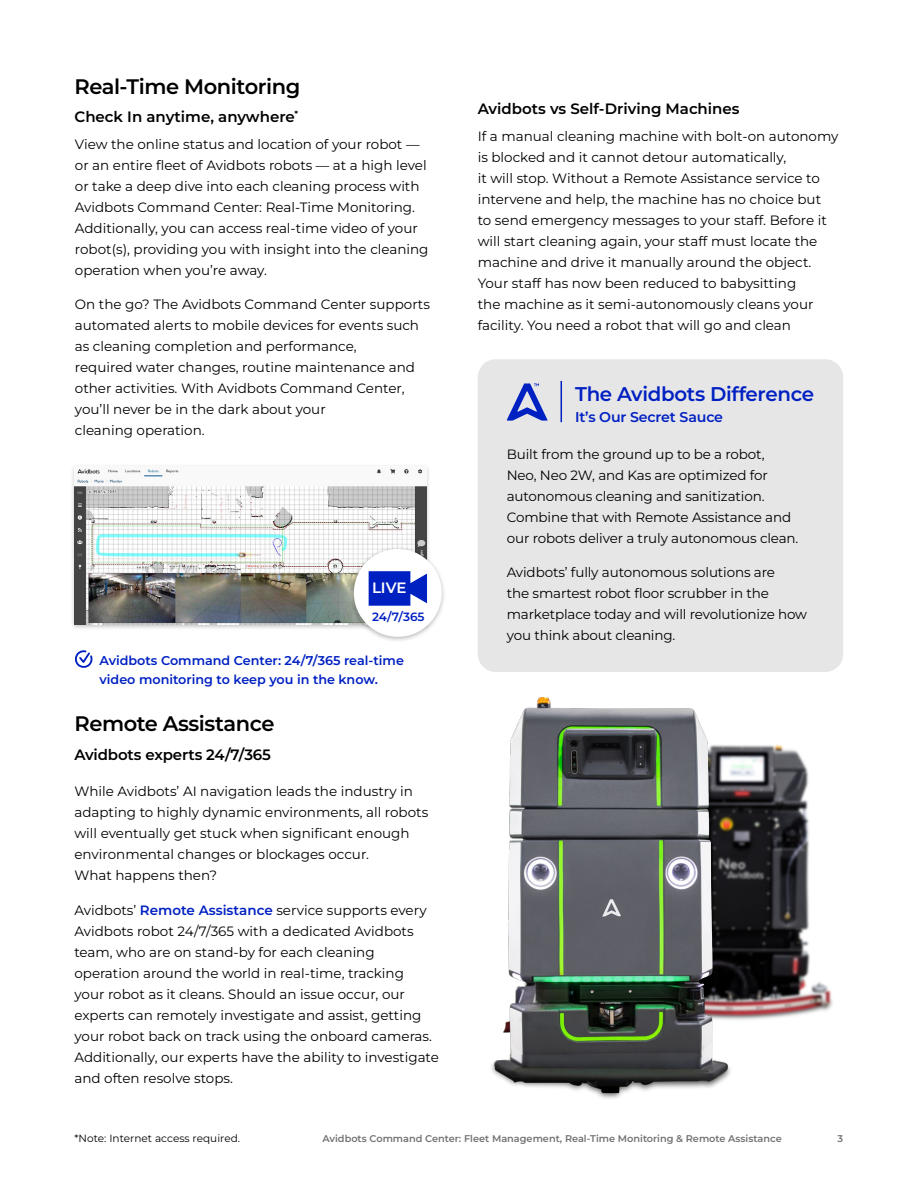
<style>
.page{position:relative;width:918px;height:1188px;background:#fff}
.page>*{position:absolute;margin:0;border:0;box-sizing:border-box;transform-origin:0 0}
.t1{font:600 21px "Montserrat";letter-spacing:-.02em;color:#000}
.t2{font:600 19.8px "Montserrat";letter-spacing:-.015em;color:#0020c2}
.t3{font:600 15px "Montserrat";color:#000}
.t4{font:600 15px "Montserrat";color:#fff}
.t5{font:600 14.1px "Montserrat";letter-spacing:-.01em;color:#0020c2}
.t6{font:13.5px/21px "Montserrat";color:#000}
.t7{font:600 12.75px/19.5px "Montserrat";color:#0021c2}
.t8{font:600 12px "Montserrat";color:#0020c2}
.t9{font:10.5px "Montserrat";letter-spacing:.005em;color:#000}
.t10{font:600 9.75px "Montserrat";color:#727273}
.s1{font-weight:600;color:#0020c2}
</style>
<div class="page">
<div style="left:478px;top:359px;width:365px;height:313px;background:#e7e6e6;border-radius:18px"></div>
<img style="left:751px;top:744px;width:82px;height:276px">
<img style="left:503px;top:697px;width:248px;height:357px">
<img style="left:491px;top:1054px;width:240px;height:45px">
<hr style="left:561px;top:381px;width:1px;height:41px;background:#0021c2">
<svg style="left:507px;top:383px;width:41px;height:38px"></svg>
<div style="left:70px;top:464px;width:361px;height:167px;background:#000;opacity:.25"></div>
<img style="left:75px;top:467px;width:351px;height:157px">
<svg style="left:75px;top:650px;width:18px;height:18px"></svg>
<div style="left:349px;top:545px;width:98px;height:98px;background:#000;opacity:.3"></div>
<div style="left:354px;top:549px;width:88px;height:88px;background:#fff;border-radius:50%"></div>
<svg style="left:368px;top:571px;width:59px;height:35px;background:#2340ca"></svg>
<h1 class="t1" style="left:74px;top:71px;width:227px">Real-Time Monitoring</h1>
<p class="t3" style="left:74px;top:106px;width:225px">Check In anytime, anywhere<sup>*</sup></p>
<p class="t6" style="left:75px;top:133px;width:355px">View the online status and location of your robot — or an entire fleet of Avidbots robots — at a high level or take a deep dive into each cleaning process with Avidbots Command Center: Real-Time Monitoring.<br>Additionally, you can access real-time video of your robot(s), providing you with insight into the cleaning operation when you’re away.</p>
<p class="t6" style="left:75px;top:293px;width:357px">On the go? The Avidbots Command Center supports automated alerts to mobile devices for events such as cleaning completion and performance,<br>required water changes, routine maintenance and other activities. With Avidbots Command Center, you’ll never be in the dark about your<br>cleaning operation.</p>
<p class="t4" style="left:372px;top:577px;width:36px">LIVE</p>
<p class="t8" style="left:372px;top:608px;width:54px">24/7/365</p>
<p class="t7" style="left:100px;top:650px;width:306px">Avidbots Command Center: 24/7/365 real-time video monitoring to keep you in the know.</p>
<h1 class="t1" style="left:74px;top:709px;width:202px">Remote Assistance</h1>
<p class="t3" style="left:74px;top:744px;width:198px">Avidbots experts 24/7/365</p>
<p class="t6" style="left:74px;top:780px;width:355px">While Avidbots’ AI navigation leads the industry in adapting to highly dynamic environments, all robots will eventually get stuck when significant enough environmental changes or blockages occur.<br>What happens then?</p>
<p class="t6" style="left:74px;top:899px;width:366px">Avidbots’ <span class="s1">Remote Assistance</span> service supports every Avidbots robot 24/7/365 with a dedicated Avidbots team, who are on stand-by for each cleaning operation around the world in real-time, tracking<br>your robot as it cleans. Should an issue occur, our experts can remotely investigate and assist, getting your robot back on track using the onboard cameras.<br>Additionally, our experts have the ability to investigate and often resolve stops.</p>
<p class="t3" style="left:478px;top:98px;width:263px">Avidbots vs Self-Driving Machines</p>
<p class="t6" style="left:478px;top:125px;width:362px">If a manual cleaning machine with bolt-on autonomy is blocked and it cannot detour automatically,<br>it will stop. Without a Remote Assistance service to intervene and help, the machine has no choice but<br>to send emergency messages to your staff. Before it will start cleaning again, your staff must locate the machine and drive it manually around the object.<br>Your staff has now been reduced to babysitting<br>the machine as it semi-autonomously cleans your facility. You need a robot that will go and clean</p>
<h2 class="t2" style="left:575px;top:380px;width:241px">The Avidbots Difference</h2>
<p class="t5" style="left:575px;top:407px;width:150px">It’s Our Secret Sauce</p>
<p class="t6" style="left:507px;top:443px;width:293px">Built from the ground up to be a robot,<br>Neo, Neo 2W, and Kas are optimized for autonomous cleaning and sanitization.<br>Combine that with Remote Assistance and our robots deliver a truly autonomous clean.</p>
<p class="t6" style="left:507px;top:562px;width:302px">Avidbots’ fully autonomous solutions are<br>the smartest robot floor scrubber in the marketplace today and will revolutionize how you think about cleaning.</p>
<p class="t9" style="left:74px;top:1131px;width:167px">*Note: Internet access required.</p>
<p class="t10" style="left:322px;top:1132px;width:461px">Avidbots Command Center: Fleet Management, Real-Time Monitoring &amp; Remote Assistance</p>
<p class="t10" style="left:838px;top:1132px;width:7px">3</p>
</div>
